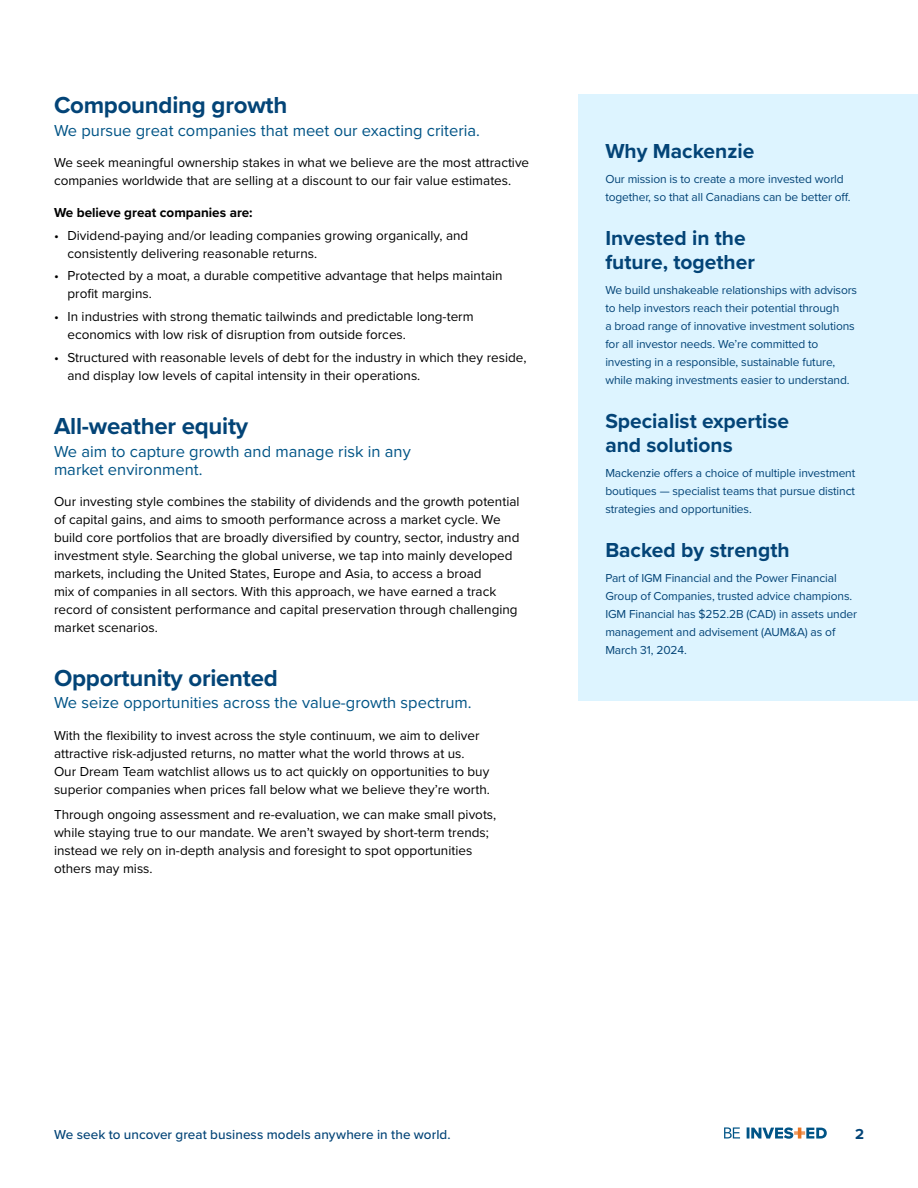
<style>
.page{position:relative;width:918px;height:1188px;background:#fff}
.page>*{position:absolute;margin:0;border:0;box-sizing:border-box;transform-origin:0 0}
.H2-blue{font:700 24px "Proxima Nova";letter-spacing:-.01em;color:#034477}
.H3{font:700 21px/24px "Proxima Nova";color:#034477}
.H2_subtitle{font:16.5px/18px "Proxima Nova";color:#005486}
.t1{font:700 15px "Proxima Nova";color:#034477}
.body{font:13.5px/18px "Proxima Nova";color:#000}
.t2{font:500 13.5px "Proxima Nova";letter-spacing:.005em;color:#034477}
.body-2{font:700 13.5px "Proxima Nova";color:#000}
.Blue_body_copy{font:12px/18px "Proxima Nova";letter-spacing:-.01em;color:#034477}
</style>
<div class="page">
<svg style="left:724px;top:1127px;width:103px;height:12px"></svg>
<div style="left:578px;top:94px;width:340px;height:607px;background:#ddf4ff"></div>
<h2 class="H2-blue" style="left:54px;top:88px;width:235px">Compounding growth</h2>
<p class="H2_subtitle" style="left:54px;top:121px;width:428px">We pursue great companies that meet our exacting criteria.</p>
<p class="body" style="left:54px;top:153px;width:477px">We seek meaningful ownership stakes in what we believe are the most attractive companies worldwide that are selling at a discount to our fair value estimates.</p>
<p class="body-2" style="left:54px;top:202px;width:200px">We believe great companies are:</p>
<p class="body" style="left:68px;top:226px;width:402px;text-indent:-14px">• Dividend-paying and/or leading companies growing organically, and consistently delivering reasonable returns.</p>
<p class="body" style="left:68px;top:266px;width:437px;text-indent:-14px">• Protected by a moat, a durable competitive advantage that helps maintain profit margins.</p>
<p class="body" style="left:68px;top:307px;width:408px;text-indent:-14px">• In industries with strong thematic tailwinds and predictable long-term economics with low risk of disruption from outside forces.</p>
<p class="body" style="left:68px;top:348px;width:460px;text-indent:-14px">• Structured with reasonable levels of debt for the industry in which they reside, and display low levels of capital intensity in their operations.</p>
<h2 class="H2-blue" style="left:54px;top:408px;width:196px">All-weather equity</h2>
<p class="H2_subtitle" style="left:54px;top:441px;width:358px">We aim to capture growth and manage risk in any market environment.</p>
<p class="body" style="left:54px;top:492px;width:467px">Our investing style combines the stability of dividends and the growth potential of capital gains, and aims to smooth performance across a market cycle. We build core portfolios that are broadly diversified by country, sector, industry and investment style. Searching the global universe, we tap into mainly developed markets, including the United States, Europe and Asia, to access a broad<br>mix of companies in all sectors. With this approach, we have earned a track record of consistent performance and capital preservation through challenging market scenarios.</p>
<h2 class="H2-blue" style="left:54px;top:660px;width:225px">Opportunity oriented</h2>
<p class="H2_subtitle" style="left:54px;top:693px;width:419px">We seize opportunities across the value-growth spectrum.</p>
<p class="body" style="left:54px;top:726px;width:437px">With the flexibility to invest across the style continuum, we aim to deliver attractive risk-adjusted returns, no matter what the world throws at us.<br>Our Dream Team watchlist allows us to act quickly on opportunities to buy superior companies when prices fall below what we believe they’re worth.</p>
<p class="body" style="left:54px;top:805px;width:444px">Through ongoing assessment and re-evaluation, we can make small pivots, while staying true to our mandate. We aren’t swayed by short-term trends; instead we rely on in-depth analysis and foresight to spot opportunities others may miss.</p>
<p class="H3" style="left:605px;top:139px;width:150px">Why Mackenzie</p>
<p class="Blue_body_copy" style="left:605px;top:170px;width:247px">Our mission is to create a more invested world together, so that all Canadians can be better off.</p>
<p class="H3" style="left:605px;top:226px;width:151px">Invested in the future, together</p>
<p class="Blue_body_copy" style="left:605px;top:281px;width:253px">We build unshakeable relationships with advisors to help investors reach their potential through<br>a broad range of innovative investment solutions for all investor needs. We’re committed to investing in a responsible, sustainable future, while making investments easier to understand.</p>
<p class="H3" style="left:605px;top:409px;width:185px">Specialist expertise and solutions</p>
<p class="Blue_body_copy" style="left:605px;top:464px;width:251px;text-align:justify">Mackenzie offers a choice of multiple investment boutiques — specialist teams that pursue distinct strategies and opportunities.</p>
<p class="H3" style="left:605px;top:538px;width:186px">Backed by strength</p>
<p class="Blue_body_copy" style="left:605px;top:569px;width:253px">Part of IGM Financial and the Power Financial Group of Companies, trusted advice champions.<br>IGM Financial has $252.2B (CAD) in assets under management and advisement (AUM&amp;A) as of March 31, 2024.</p>
<p class="t2" style="left:54px;top:1124px;width:398px">We seek to uncover great business models anywhere in the world.</p>
<p class="t1" style="left:855px;top:1123px;width:10px">2</p>
</div>
